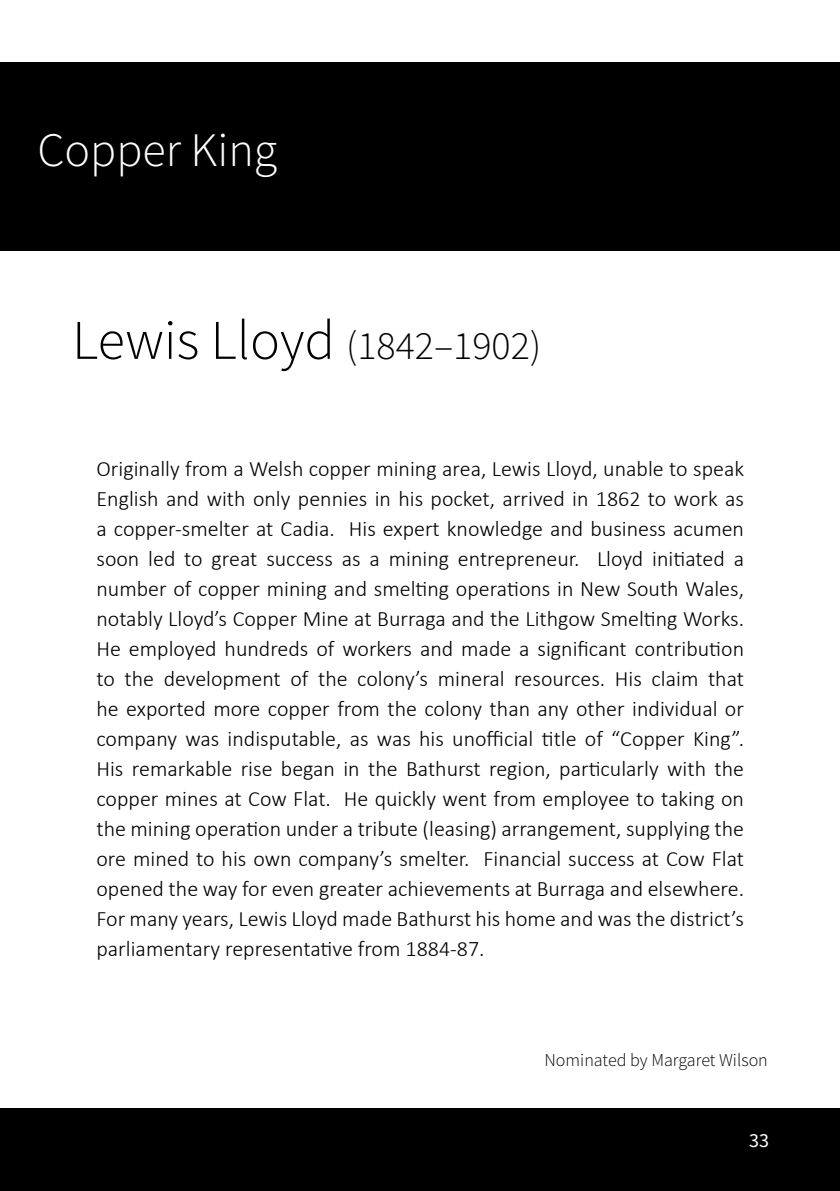
<style>
.page{position:relative;width:840px;height:1191px;background:#fff}
.page>*{position:absolute;margin:0;border:0;box-sizing:border-box;transform-origin:0 0}
.t1{font:300 48px "Source Sans Pro";color:#fff}
.t2{font:300 40px "Source Sans Pro";color:#000}
.t3{font:300 22px/30px "Calibri";color:#000;text-align:justify}
.t4{font:20px "Source Sans Pro";color:#fff}
.t5{font:300 18px "Source Sans Pro";color:#000}
.s1{font-size:56px}
</style>
<div class="page">
<div style="left:0;top:1108px;width:839px;height:83px;background:#000"></div>
<div style="left:0;top:62px;width:839px;height:189px;background:#000"></div>
<h1 class="t1" style="left:37px;top:121px;width:241px">Copper King</h1>
<h2 class="t2" style="left:72px;top:321px;width:470px"><span class="s1">Lewis Lloyd</span> (1842–1902)</h2>
<p class="t3" style="left:96px;top:453px;width:648px">Originally from a Welsh copper mining area, Lewis Lloyd, unable to speak English and with only pennies in his pocket, arrived in 1862 to work as a copper-smelter at Cadia. His expert knowledge and business acumen soon led to great success as a mining entrepreneur. Lloyd initiated a number of copper mining and smelting operations in New South Wales, notably Lloyd’s Copper Mine at Burraga and the Lithgow Smelting Works.<br>He employed hundreds of workers and made a significant contribution to the development of the colony’s mineral resources. His claim that he exported more copper from the colony than any other individual or company was indisputable, as was his unofficial title of “Copper King”.<br>His remarkable rise began in the Bathurst region, particularly with the copper mines at Cow Flat. He quickly went from employee to taking on the mining operation under a tribute (leasing) arrangement, supplying the ore mined to his own company’s smelter. Financial success at Cow Flat opened the way for even greater achievements at Burraga and elsewhere.<br>For many years, Lewis Lloyd made Bathurst his home and was the district’s parliamentary representative from 1884-87.</p>
<p class="t5" style="left:473px;top:1048px;width:296px">Nominated by Bathurst Regional Council</p>
<p class="t5" style="left:544px;top:1048px;width:225px">Nominated by Margaret Wilson</p>
<p class="t4" style="left:748px;top:1127px;width:21px">33</p>
</div>
